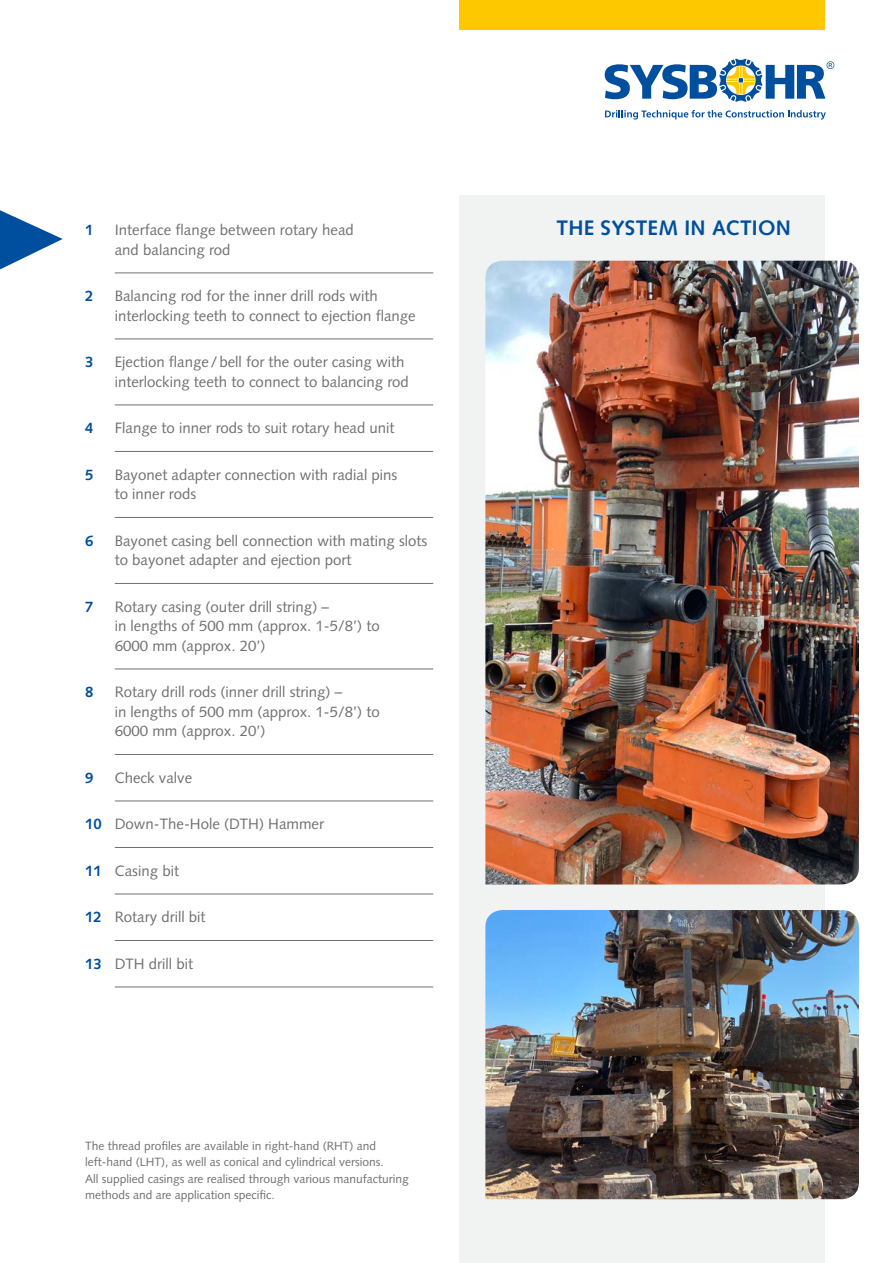
<style>
.page{position:relative;width:893px;height:1263px;background:#fff}
.page>*{position:absolute;margin:0;border:0;box-sizing:border-box;transform-origin:0 0}
.t1{font:700 21px "Syntax LT Std";letter-spacing:.01em;color:#004e9e}
.t2{font:15px/19.5px "Syntax LT Std";color:#6f7070}
.t3{font:700 15px "Syntax LT Std";color:#004e9e}
.t4{font:12px/16.5px "Syntax LT Std";color:#6f7070}
.s1{font-weight:700;color:#004e9e}
</style>
<div class="page">
<div style="left:459px;top:196px;width:366px;height:1067px;background:#f1f2f2"></div>
<svg style="left:0;top:210px;width:63px;height:59px"></svg>
<img style="left:485px;top:261px;width:374px;height:623px">
<img style="left:485px;top:910px;width:374px;height:289px">
<svg style="left:605px;top:110px;width:221px;height:10px"></svg>
<svg style="left:605px;top:59px;width:229px;height:43px"></svg>
<hr style="left:115px;top:273px;width:318px;height:1px;background:#6f7070">
<hr style="left:115px;top:339px;width:318px;height:1px;background:#6f7070">
<hr style="left:115px;top:405px;width:318px;height:1px;background:#6f7070">
<hr style="left:115px;top:451px;width:318px;height:1px;background:#6f7070">
<hr style="left:115px;top:517px;width:318px;height:1px;background:#6f7070">
<hr style="left:115px;top:583px;width:318px;height:1px;background:#6f7070">
<hr style="left:115px;top:669px;width:318px;height:1px;background:#6f7070">
<hr style="left:115px;top:754px;width:318px;height:1px;background:#6f7070">
<hr style="left:115px;top:801px;width:318px;height:1px;background:#6f7070">
<hr style="left:115px;top:847px;width:318px;height:1px;background:#6f7070">
<hr style="left:115px;top:894px;width:318px;height:1px;background:#6f7070">
<hr style="left:115px;top:940px;width:318px;height:1px;background:#6f7070">
<hr style="left:115px;top:987px;width:318px;height:1px;background:#6f7070">
<div style="left:459px;top:0;width:366px;height:30px;background:#fec800"></div>
<p class="t3" style="left:85px;top:221px;width:10px">1</p>
<p class="t2" style="left:115px;top:220px;width:241px">Interface flange between rotary head and balancing rod</p>
<p class="t3" style="left:85px;top:287px;width:10px">2</p>
<p class="t2" style="left:115px;top:286px;width:302px">Balancing rod for the inner drill rods with interlocking teeth to connect to ejection flange</p>
<p class="t3" style="left:85px;top:353px;width:10px">3</p>
<p class="t2" style="left:115px;top:352px;width:296px">Ejection flange /bell for the outer casing with interlocking teeth to connect to balancing rod</p>
<p class="t3" style="left:85px;top:419px;width:10px">4</p>
<p class="t2" style="left:115px;top:418px;width:281px">Flange to inner rods to suit rotary head unit</p>
<p class="t3" style="left:85px;top:466px;width:10px">5</p>
<p class="t2" style="left:115px;top:465px;width:284px">Bayonet adapter connection with radial pins to inner rods</p>
<p class="t3" style="left:85px;top:532px;width:10px">6</p>
<p class="t2" style="left:115px;top:531px;width:314px">Bayonet casing bell connection with mating slots to bayonet adapter and ejection port</p>
<p class="t3" style="left:85px;top:598px;width:10px">7</p>
<p class="t2" style="left:115px;top:597px;width:266px">Rotary casing (outer drill string) –<br>in lengths of 500 mm (approx. 1-5/8’) to<br>6000 mm (approx. 20’)</p>
<p class="t3" style="left:85px;top:683px;width:10px">8</p>
<p class="t2" style="left:115px;top:682px;width:266px">Rotary drill rods (inner drill string) –<br>in lengths of 500 mm (approx. 1-5/8’) to<br>6000 mm (approx. 20’)</p>
<p class="t3" style="left:85px;top:769px;width:10px">9</p>
<p class="t2" style="left:115px;top:768px;width:79px">Check valve</p>
<p class="t2" style="left:85px;top:814px;width:240px"><span class="s1">10</span> Down-The-Hole (DTH) Hammer</p>
<p class="t2" style="left:85px;top:861px;width:95px"><span class="s1">11</span> Casing bit</p>
<p class="t2" style="left:85px;top:907px;width:122px"><span class="s1">12</span> Rotary drill bit</p>
<p class="t2" style="left:85px;top:954px;width:110px"><span class="s1">13</span> DTH drill bit</p>
<p class="t4" style="left:85px;top:1137px;width:325px">The thread profiles are available in right-hand (RHT) and left-hand (LHT), as well as conical and cylindrical versions.<br>All supplied casings are realised through various manufacturing methods and are application specific.</p>
<h1 class="t1" style="left:557px;top:216px;width:236px">THE SYSTEM IN ACTION</h1>
</div>
